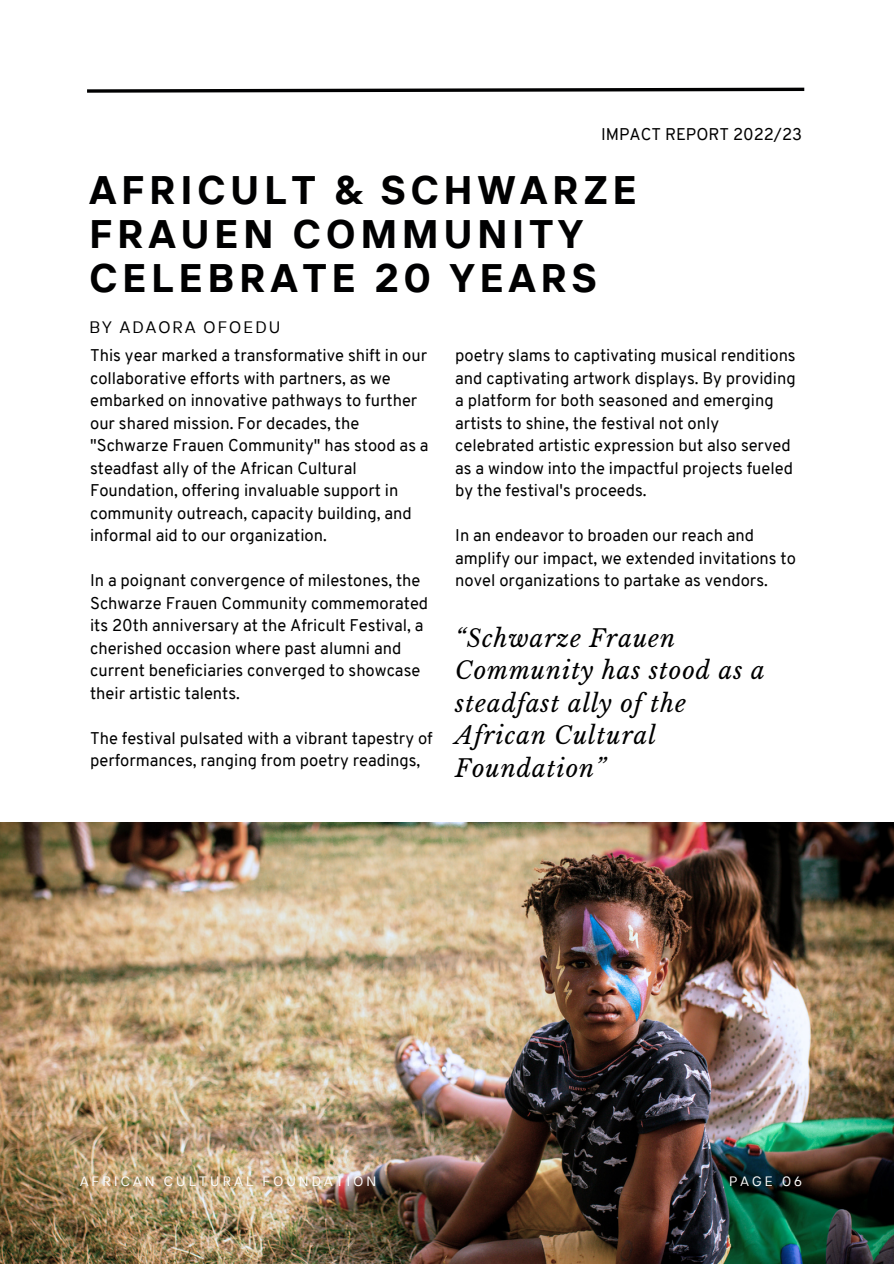
<style>
.page{position:relative;width:894px;height:1264px;background:#fff}
.page>*{position:absolute;margin:0;border:0;box-sizing:border-box;transform-origin:0 0}
.t1{font:700 39.75px/43.8px "TT Interphases";letter-spacing:.13em;color:#000001}
.t2{font:italic 24px/32.7px "Libre Baskerville";letter-spacing:.04em;color:#000001}
.t3{font:16.5px/22.5px "Overpass";color:#000001}
.t4{font:16.5px "TT Interphases";letter-spacing:.13em;color:#000001}
.t5{font:13.5px "TT Interphases";letter-spacing:.23em;color:#fefefe}
</style>
<div class="page">
<img style="left:0;top:822px;width:893px;height:441px">
<svg style="left:87px;top:87px;width:718px;height:6px"></svg>
<h4 class="t3" style="left:601px;top:124px;width:202px">IMPACT REPORT 2022/23</h4>
<h4 class="t1" style="left:89px;top:167px;width:548px">AFRICULT &amp; SCHWARZE<br>FRAUEN COMMUNITY<br>CELEBRATE 20 YEARS</h4>
<h4 class="t4" style="left:89px;top:316px;width:192px">BY ADAORA OFOEDU</h4>
<h3 class="t3" style="left:90px;top:346px;width:340px">This year marked a transformative shift in our collaborative efforts with partners, as we embarked on innovative pathways to further our shared mission. For decades, the "Schwarze Frauen Community" has stood as a steadfast ally of the African Cultural Foundation, offering invaluable support in community outreach, capacity building, and informal aid to our organization.</h3>
<h1 class="t3" style="left:90px;top:571px;width:339px">In a poignant convergence of milestones, the Schwarze Frauen Community commemorated its 20th anniversary at the Africult Festival, a cherished occasion where past alumni and current beneficiaries converged to showcase their artistic talents.</h1>
<h3 class="t3" style="left:90px;top:728px;width:344px">The festival pulsated with a vibrant tapestry of performances, ranging from poetry readings,</h3>
<h4 class="t3" style="left:455px;top:346px;width:342px">poetry slams to captivating musical renditions and captivating artwork displays. By providing a platform for both seasoned and emerging artists to shine, the festival not only celebrated artistic expression but also served as a window into the impactful projects fueled by the festival's proceeds.</h4>
<h4 class="t3" style="left:455px;top:526px;width:342px">In an endeavor to broaden our reach and amplify our impact, we extended invitations to novel organizations to partake as vendors.</h4>
<p class="t2" style="left:455px;top:621px;width:311px">“Schwarze Frauen<br>Community has stood as a steadfast ally of the<br>African Cultural<br>Foundation”</p>
<p class="t5" style="left:80px;top:1172px;width:297px">AFRICAN CULTURAL FOUNDATION</p>
<h2 class="t5" style="left:728px;top:1172px;width:74px">PAGE 06</h2>
</div>
